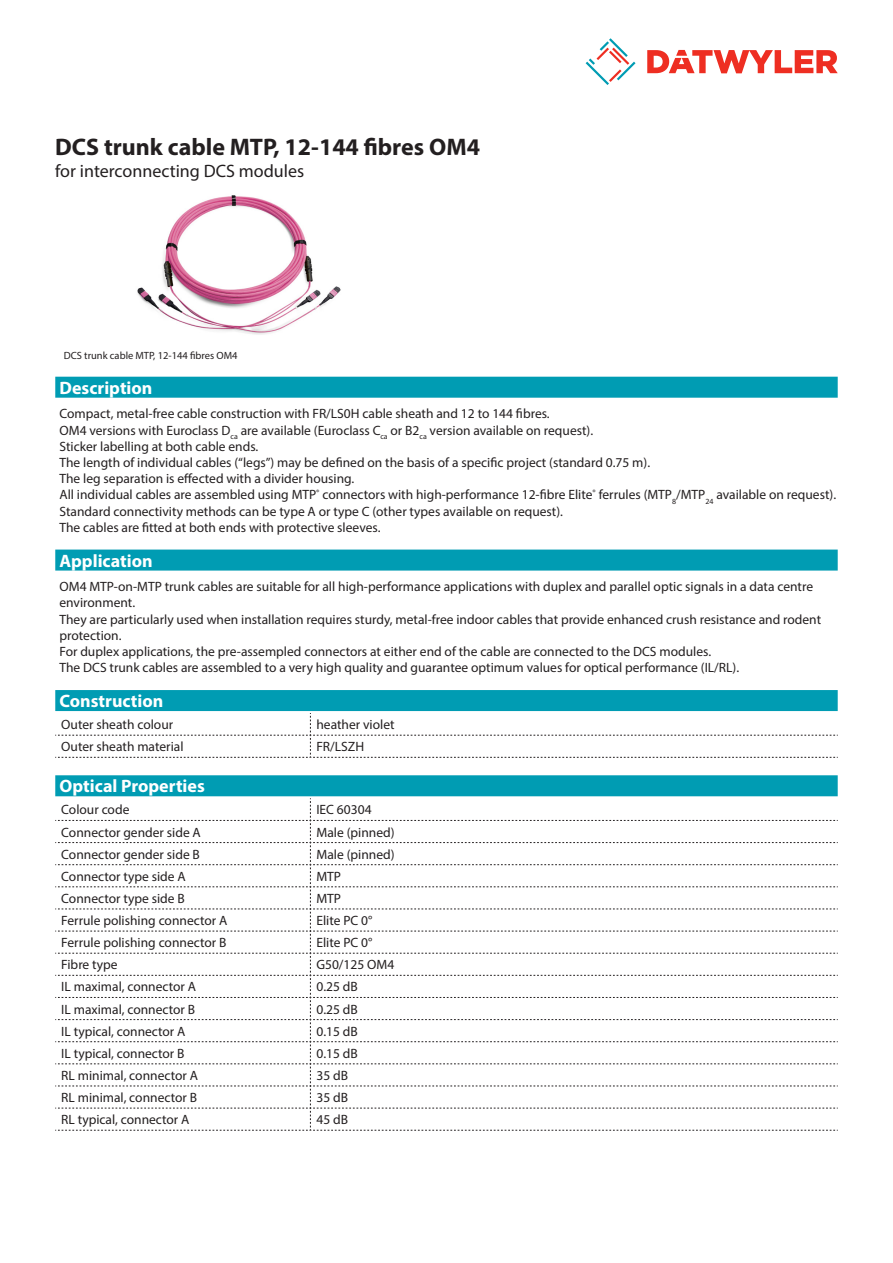
<style>
.page{position:relative;width:893px;height:1263px;background:#fff}
.page>*{position:absolute;margin:0;border:0;box-sizing:border-box;transform-origin:0 0}
.Product_Head{font:700 24px "Myriad Pro";color:#231f20}
.Standard_Head_Proper{font:700 18px "Myriad Pro";color:#fff}
.SubHead{font:18px "Myriad Pro";color:#231f20}
.Standard_text{font:13.5px/16.2px "Myriad Pro";color:#231f20}
.myriad_light_propert{font:13.5px "Myriad Pro";color:#231f20}
.imagetext{font:10.5px "Myriad Pro";color:#231f20}
</style>
<div class="page">
<svg style="left:586px;top:38px;width:49px;height:47px"></svg>
<svg style="left:647px;top:50px;width:191px;height:23px"></svg>
<div style="left:55px;top:690px;width:783px;height:21px;background:#009cb3"></div>
<svg style="left:55px;top:713px;width:783px;height:45px"></svg>
<img style="left:137px;top:195px;width:204px;height:140px">
<div style="left:55px;top:377px;width:783px;height:21px;background:#009cb3"></div>
<div style="left:55px;top:550px;width:783px;height:21px;background:#009cb3"></div>
<div style="left:55px;top:775px;width:783px;height:21px;background:#009cb3"></div>
<svg style="left:55px;top:798px;width:783px;height:333px"></svg>
<p class="Product_Head" style="left:55px;top:131px;width:426px">DCS trunk cable MTP, 12-144 fibres OM4</p>
<p class="SubHead" style="left:55px;top:160px;width:250px">for interconnecting DCS modules</p>
<p class="imagetext" style="left:64px;top:349px;width:175px">DCS trunk cable MTP, 12-144 fibres OM4</p>
<p class="Standard_Head_Proper" style="left:60px;top:376px;width:94px">Description</p>
<p class="Standard_text" style="left:60px;top:406px;width:778px">Compact, metal-free cable construction with FR/LS0H cable sheath and 12 to 144 fibres.<br>OM4 versions with Euroclass D<sub>ca</sub> are available (Euroclass C<sub>ca</sub> or B2<sub>ca</sub> version available on request).<br>Sticker labelling at both cable ends.<br>The length of individual cables (“legs”) may be defined on the basis of a specific project (standard 0.75 m).<br>The leg separation is effected with a divider housing.<br>All individual cables are assembled using MTP<sup>®</sup> connectors with high-performance 12-fibre Elite<sup>®</sup> ferrules (MTP<sub>8</sub>/MTP<sub>24</sub> available on request).<br>Standard connectivity methods can be type A or type C (other types available on request).<br>The cables are fitted at both ends with protective sleeves.</p>
<p class="Standard_Head_Proper" style="left:60px;top:549px;width:95px">Application</p>
<p class="Standard_text" style="left:60px;top:578px;width:763px">OM4 MTP-on-MTP trunk cables are suitable for all high-performance applications with duplex and parallel optic signals in a data centre environment.<br>They are particularly used when installation requires sturdy, metal-free indoor cables that provide enhanced crush resistance and rodent protection.<br>For duplex applications, the pre-assempled connectors at either end of the cable are connected to the DCS modules.<br>The DCS trunk cables are assembled to a very high quality and guarantee optimum values for optical performance (IL/RL).</p>
<p class="Standard_Head_Proper" style="left:60px;top:689px;width:105px">Construction</p>
<p class="myriad_light_propert" style="left:61px;top:716px;width:113px">Outer sheath colour</p>
<p class="myriad_light_propert" style="left:316px;top:716px;width:80px">heather violet</p>
<p class="myriad_light_propert" style="left:61px;top:738px;width:124px">Outer sheath material</p>
<p class="myriad_light_propert" style="left:316px;top:738px;width:49px">FR/LSZH</p>
<p class="Standard_Head_Proper" style="left:60px;top:774px;width:147px">Optical Properties</p>
<p class="myriad_light_propert" style="left:61px;top:801px;width:70px">Colour code</p>
<p class="myriad_light_propert" style="left:316px;top:801px;width:57px">IEC 60304</p>
<p class="myriad_light_propert" style="left:61px;top:824px;width:141px">Connector gender side A</p>
<p class="myriad_light_propert" style="left:316px;top:824px;width:80px">Male (pinned)</p>
<p class="myriad_light_propert" style="left:61px;top:846px;width:140px">Connector gender side B</p>
<p class="myriad_light_propert" style="left:316px;top:846px;width:80px">Male (pinned)</p>
<p class="myriad_light_propert" style="left:61px;top:868px;width:126px">Connector type side A</p>
<p class="myriad_light_propert" style="left:316px;top:868px;width:26px">MTP</p>
<p class="myriad_light_propert" style="left:61px;top:890px;width:125px">Connector type side B</p>
<p class="myriad_light_propert" style="left:316px;top:890px;width:26px">MTP</p>
<p class="myriad_light_propert" style="left:61px;top:912px;width:168px">Ferrule polishing connector A</p>
<p class="myriad_light_propert" style="left:316px;top:912px;width:58px">Elite PC 0°</p>
<p class="myriad_light_propert" style="left:61px;top:934px;width:167px">Ferrule polishing connector B</p>
<p class="myriad_light_propert" style="left:316px;top:934px;width:58px">Elite PC 0°</p>
<p class="myriad_light_propert" style="left:61px;top:956px;width:58px">Fibre type</p>
<p class="myriad_light_propert" style="left:316px;top:956px;width:79px">G50/125 OM4</p>
<p class="myriad_light_propert" style="left:61px;top:978px;width:136px">IL maximal, connector A</p>
<p class="myriad_light_propert" style="left:316px;top:978px;width:43px">0.25 dB</p>
<p class="myriad_light_propert" style="left:61px;top:1001px;width:135px">IL maximal, connector B</p>
<p class="myriad_light_propert" style="left:316px;top:1001px;width:43px">0.25 dB</p>
<p class="myriad_light_propert" style="left:61px;top:1023px;width:126px">IL typical, connector A</p>
<p class="myriad_light_propert" style="left:316px;top:1023px;width:43px">0.15 dB</p>
<p class="myriad_light_propert" style="left:61px;top:1045px;width:125px">IL typical, connector B</p>
<p class="myriad_light_propert" style="left:316px;top:1045px;width:43px">0.15 dB</p>
<p class="myriad_light_propert" style="left:61px;top:1067px;width:138px">RL minimal, connector A</p>
<p class="myriad_light_propert" style="left:316px;top:1067px;width:33px">35 dB</p>
<p class="myriad_light_propert" style="left:61px;top:1089px;width:137px">RL minimal, connector B</p>
<p class="myriad_light_propert" style="left:316px;top:1089px;width:33px">35 dB</p>
<p class="myriad_light_propert" style="left:61px;top:1111px;width:130px">RL typical, connector A</p>
<p class="myriad_light_propert" style="left:316px;top:1111px;width:33px">45 dB</p>
</div>
